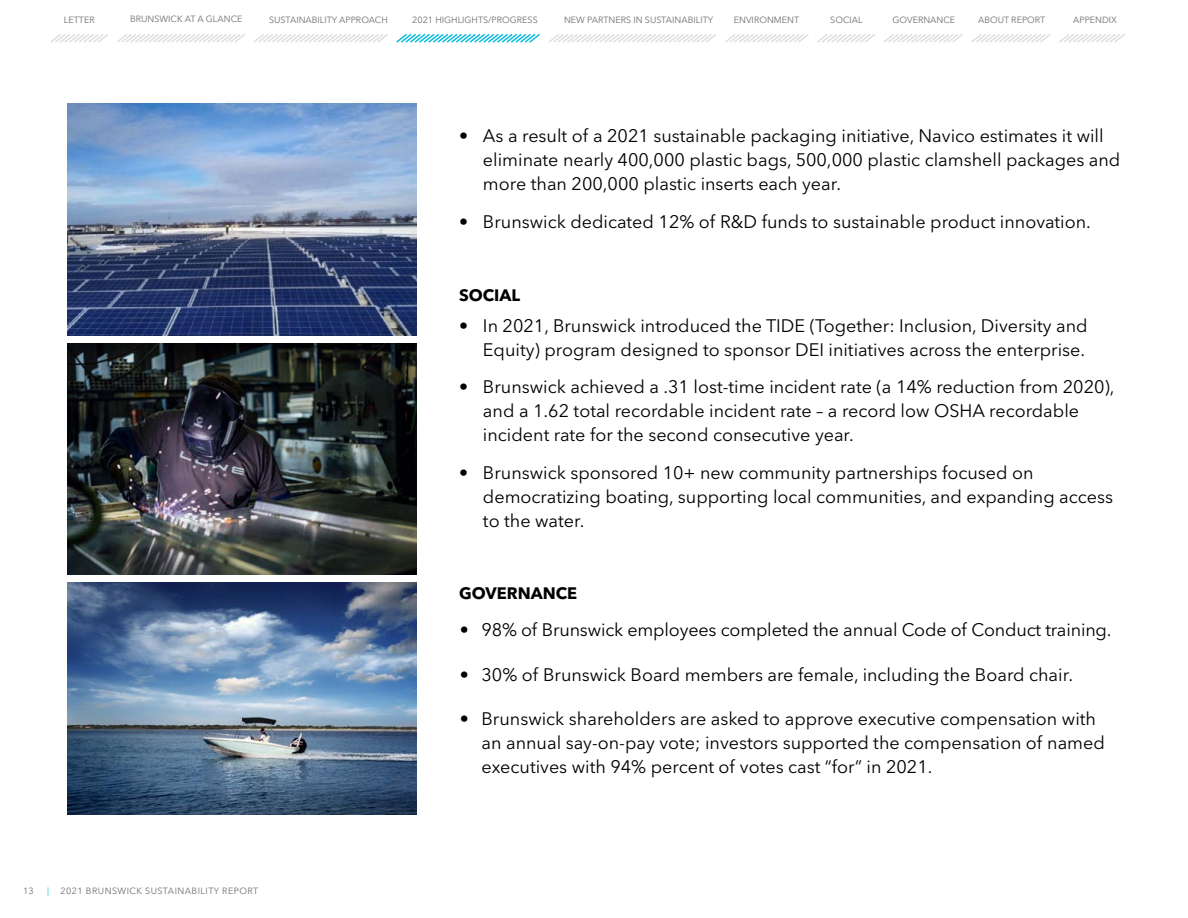
<style>
.page{position:relative;width:1188px;height:918px;background:#fff}
.page>*{position:absolute;margin:0;border:0;box-sizing:border-box;transform-origin:0 0}
.t1{font:18px/24px "Avenir Next LT Pro";color:#000}
.t2{font:700 16.5px "Avenir Next LT Pro";color:#000}
.t3{font:9px "Avenir Next LT Pro";color:#6d6e71}
.t4{font:9px "Avenir Next LT Pro";letter-spacing:.05em;color:#6d6e71}
.t5{font:9px "Avenir Next LT Pro";color:#0cbbdb}
</style>
<div class="page">
<svg style="left:50px;top:33px;width:1075px;height:10px"></svg>
<img style="left:68px;top:343px;width:349px;height:232px">
<img style="left:68px;top:583px;width:349px;height:232px">
<img style="left:68px;top:103px;width:349px;height:232px">
<p class="t3" style="left:64px;top:15px;width:32px">LETTER</p>
<p class="t3" style="left:130px;top:14px;width:114px">BRUNSWICK AT A GLANCE</p>
<p class="t3" style="left:269px;top:15px;width:120px">SUSTAINABILITY APPROACH</p>
<p class="t3" style="left:412px;top:15px;width:127px">2021 HIGHLIGHTS/PROGRESS</p>
<p class="t3" style="left:564px;top:15px;width:151px">NEW PARTNERS IN SUSTAINABILITY</p>
<p class="t3" style="left:734px;top:15px;width:67px">ENVIRONMENT</p>
<p class="t3" style="left:830px;top:15px;width:34px">SOCIAL</p>
<p class="t3" style="left:893px;top:15px;width:64px">GOVERNANCE</p>
<p class="t3" style="left:978px;top:15px;width:69px">ABOUT REPORT</p>
<p class="t3" style="left:1073px;top:15px;width:45px">APPENDIX</p>
<p class="t1" style="left:483px;top:124px;width:639px;text-indent:-24px">• As a result of a 2021 sustainable packaging initiative, Navico estimates it will eliminate nearly 400,000 plastic bags, 500,000 plastic clamshell packages and more than 200,000 plastic inserts each year.</p>
<p class="t1" style="left:459px;top:209px;width:633px">• Brunswick dedicated 12% of R&amp;D funds to sustainable product innovation.</p>
<p class="t2" style="left:459px;top:285px;width:63px">SOCIAL</p>
<p class="t1" style="left:459px;top:314px;width:630px;text-align:right">• In 2021, Brunswick introduced the TIDE (Together: Inclusion, Diversity and<br>Equity) program designed to sponsor DEI initiatives across the enterprise.</p>
<p class="t1" style="left:483px;top:375px;width:633px;text-indent:-24px">• Brunswick achieved a .31 lost-time incident rate (a 14% reduction from 2020), and a 1.62 total recordable incident rate – a record low OSHA recordable incident rate for the second consecutive year.</p>
<p class="t1" style="left:483px;top:461px;width:632px;text-indent:-24px">• Brunswick sponsored 10+ new community partnerships focused on democratizing boating, supporting local communities, and expanding access to the water.</p>
<p class="t3" style="left:23px;top:886px;width:12px">13</p>
<p class="t5" style="left:47px;top:886px;width:3px">|</p>
<p class="t4" style="left:60px;top:886px;width:199px">2021 BRUNSWICK SUSTAINABILITY REPORT</p>
<p class="t2" style="left:459px;top:583px;width:120px">GOVERNANCE</p>
<p class="t1" style="left:460px;top:618px;width:653px">• 98% of Brunswick employees completed the annual Code of Conduct training.</p>
<p class="t1" style="left:460px;top:662px;width:615px">• 30% of Brunswick Board members are female, including the Board chair.</p>
<p class="t1" style="left:482px;top:707px;width:625px;text-indent:-22px">• Brunswick shareholders are asked to approve executive compensation with an annual say-on-pay vote; investors supported the compensation of named executives with 94% percent of votes cast “for” in 2021.</p>
</div>
